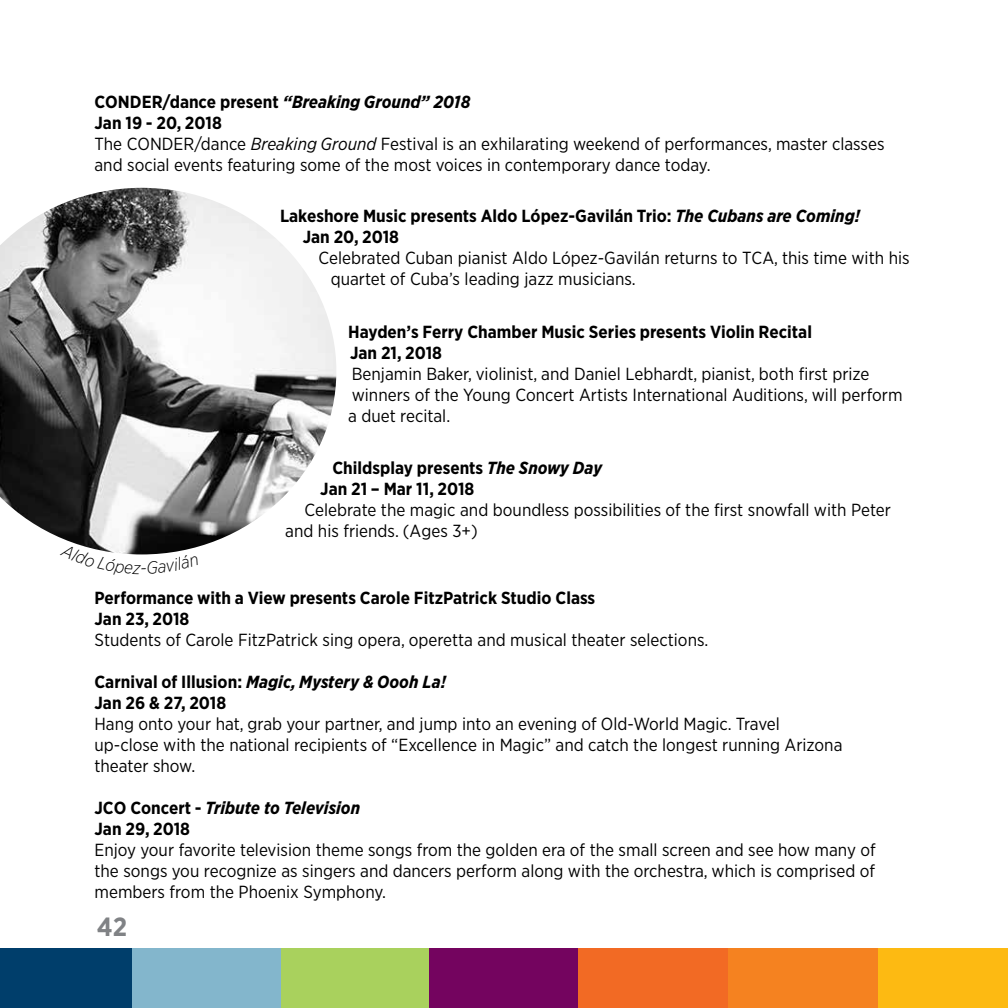
<style>
.page{position:relative;width:1008px;height:1008px;background:#fff}
.page>*{position:absolute;margin:0;border:0;box-sizing:border-box;transform-origin:0 0}
.t1{font:700 26.25px "Gotham Narrow";color:#808285}
.t2{font:17.5px/21px "Gotham Narrow";color:#000}
.t3{font:700 17.5px/21px "Gotham Narrow";color:#000}
.s1{font-weight:700}
.s2{font-weight:700;font-style:italic}
.s3{font-style:italic}
</style>
<div class="page">
<div style="left:0;top:948px;width:133px;height:60px;background:#003e6b"></div>
<div style="left:132px;top:948px;width:151px;height:60px;background:#83b6cc"></div>
<div style="left:281px;top:948px;width:151px;height:60px;background:#a9d15d"></div>
<div style="left:429px;top:948px;width:151px;height:60px;background:#74045f"></div>
<div style="left:578px;top:948px;width:151px;height:60px;background:#f26a24"></div>
<div style="left:728px;top:948px;width:151px;height:60px;background:#f58220"></div>
<div style="left:878px;top:948px;width:130px;height:60px;background:#fdba12"></div>
<img style="left:0;top:188px;width:336px;height:359px">
<svg style="left:60px;top:544px;width:139px;height:11px"></svg>
<p class="t2" style="left:94px;top:91px;width:792px"><span class="s1">CONDER/dance present</span> <span class="s2">“Breaking Ground” 2018<br></span><span class="s1">Jan 19 - 20, 2018<br></span>The CONDER/dance <span class="s3">Breaking Ground</span> Festival is an exhilarating weekend of performances, master classes and social events featuring some of the most voices in contemporary dance today.</p>
<p class="t3" style="left:303px;top:205px;width:559px;text-indent:-23px">Lakeshore Music presents Aldo López-Gavilán Trio: <span class="s3">The Cubans are Coming!<br></span>Jan 20, 2018</p>
<p class="t2" style="left:331px;top:247px;width:580px;text-indent:-12px">Celebrated Cuban pianist Aldo López-Gavilán returns to TCA, this time with his quartet of Cuba’s leading jazz musicians.</p>
<p class="t3" style="left:348px;top:321px;width:465px">Hayden’s Ferry Chamber Music Series presents Violin Recital<br>Jan 21, 2018</p>
<p class="t2" style="left:348px;top:363px;width:556px">Benjamin Baker, violinist, and Daniel Lebhardt, pianist, both first prize winners of the Young Concert Artists International Auditions, will perform a duet recital.</p>
<p class="t3" style="left:320px;top:457px;width:283px;text-indent:12px">Childsplay presents <span class="s3">The Snowy Day<br></span>Jan 21 – Mar 11, 2018</p>
<p class="t2" style="left:285px;top:499px;width:607px;text-indent:19px">Celebrate the magic and boundless possibilities of the first snowfall with Peter and his friends. (Ages 3+)</p>
<p class="t3" style="left:95px;top:587px;width:502px">Performance with a View presents Carole FitzPatrick Studio Class<br>Jan 23, 2018</p>
<p class="t2" style="left:95px;top:629px;width:615px">Students of Carole FitzPatrick sing opera, operetta and musical theater selections.</p>
<p class="t3" style="left:95px;top:671px;width:353px">Carnival of Illusion: <span class="s3">Magic, Mystery &amp; Oooh La!<br></span>Jan 26 &amp; 27, 2018</p>
<p class="t2" style="left:95px;top:713px;width:750px">Hang onto your hat, grab your partner, and jump into an evening of Old-World Magic. Travel up-close with the national recipients of “Excellence in Magic” and catch the longest running Arizona theater show.</p>
<p class="t3" style="left:95px;top:797px;width:267px">JCO Concert - <span class="s3">Tribute to Television<br></span>Jan 29, 2018</p>
<p class="t2" style="left:95px;top:839px;width:783px;text-align:justify">Enjoy your favorite television theme songs from the golden era of the small screen and see how many of the songs you recognize as singers and dancers perform along with the orchestra, which is comprised of members from the Phoenix Symphony.</p>
<h1 class="t1" style="left:97px;top:910px;width:32px">42</h1>
</div>
